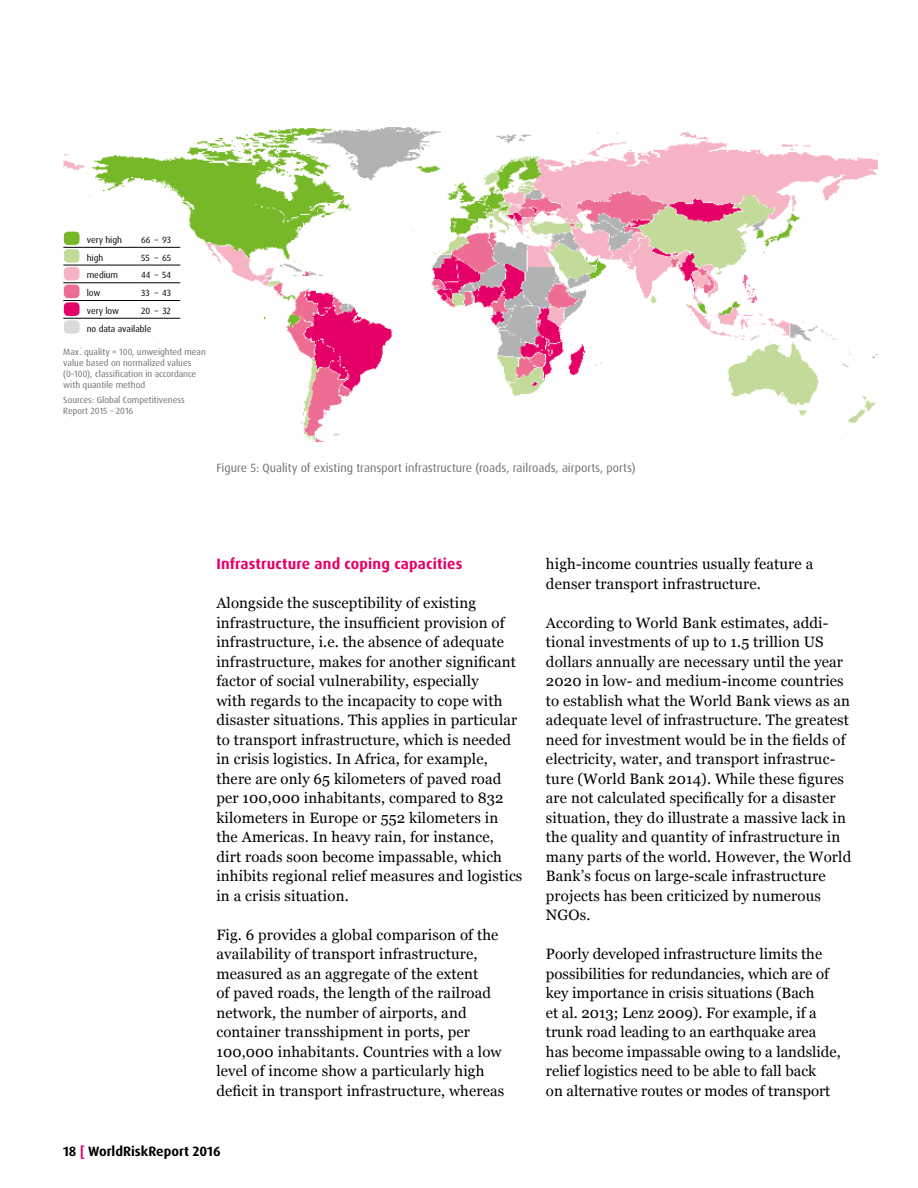
<style>
.page{position:relative;width:918px;height:1188px;background:#fff}
.page>*{position:absolute;margin:0;border:0;box-sizing:border-box;transform-origin:0 0}
.t1{font:15px/19.5px "Georgia";letter-spacing:.01em;color:#000}
.t2{font:700 15px "Dax OT";letter-spacing:.01em;color:#e50068}
.t3{font:700 13.5px "Dax OT";color:#000}
.t4{font:12px "Dax OT";color:#6f6f6e}
.t5{font:9px/10.8px "Dax OT";color:#6f6f6e}
.t6{font:9px/17.7px "Dax OT";color:#000}
.s1{color:#e50068}
</style>
<div class="page">
<img style="left:64px;top:127px;width:814px;height:316px">
<svg style="left:63px;top:230px;width:117px;height:106px"></svg>
<hr style="left:84px;top:318px;width:54px;height:1px;background:#000">
<hr style="left:138px;top:318px;width:42px;height:1px;background:#000">
<div style="left:64px;top:302px;width:16px;height:14px;background:#e50068;border-radius:4px"></div>
<div style="left:64px;top:285px;width:16px;height:13px;background:#ed6d92;border-radius:4px"></div>
<div style="left:64px;top:267px;width:16px;height:13px;background:#f5b3c4;border-radius:4px"></div>
<div style="left:64px;top:249px;width:16px;height:14px;background:#c3db9a;border-radius:4px"></div>
<div style="left:64px;top:232px;width:16px;height:13px;background:#76b828;border-radius:4px"></div>
<div style="left:64px;top:320px;width:16px;height:14px;background:#dadada;border-radius:4px"></div>
<p class="t6" style="left:87px;top:231px;width:37px">very high</p>
<p class="t6" style="left:141px;top:231px;width:31px">66 – 93</p>
<p class="t6" style="left:87px;top:249px;width:18px">high</p>
<p class="t6" style="left:141px;top:249px;width:31px">55 – 65</p>
<p class="t6" style="left:87px;top:266px;width:33px">medium</p>
<p class="t6" style="left:141px;top:266px;width:31px">44 – 54</p>
<p class="t6" style="left:87px;top:284px;width:15px">low</p>
<p class="t6" style="left:141px;top:284px;width:31px">33 – 43</p>
<p class="t6" style="left:87px;top:302px;width:34px">very low</p>
<p class="t6" style="left:87px;top:302px;width:86px;text-indent:54px">20 – 32 no data available</p>
<p class="t5" style="left:63px;top:347px;width:144px">Max. quality = 100, unweighted mean value based on normalized values (0–100), classification in accordance with quantile method</p>
<p class="t5" style="left:63px;top:394px;width:123px">Sources: Global Competitiveness<br>Report 2015 – 2016</p>
<p class="t4" style="left:216px;top:461px;width:421px">Figure 5: Quality of existing transport infrastructure (roads, railroads, airports, ports)</p>
<p class="t2" style="left:216px;top:554px;width:247px">Infrastructure and coping capacities</p>
<p class="t1" style="left:216px;top:593px;width:308px">Alongside the susceptibility of existing infrastructure, the insufficient provision of infrastructure, i.e. the absence of adequate infrastructure, makes for another significant factor of social vulnerability, especially<br>with regards to the incapacity to cope with disaster situations. This applies in particular to transport infrastructure, which is needed in crisis logistics. In Africa, for example, there are only 65 kilometers of paved road per 100,000 inhabitants, compared to 832 kilometers in Europe or 552 kilometers in the Americas. In heavy rain, for instance, dirt roads soon become impassable, which inhibits regional relief measures and logistics in a crisis situation.</p>
<p class="t1" style="left:216px;top:925px;width:289px">Fig. 6 provides a global comparison of the availability of transport infrastructure, measured as an aggregate of the extent<br>of paved roads, the length of the railroad network, the number of airports, and container transshipment in ports, per 100,000 inhabitants. Countries with a low level of income show a particularly high deficit in transport infrastructure, whereas</p>
<p class="t1" style="left:546px;top:554px;width:269px">high-income countries usually feature a denser transport infrastructure.</p>
<p class="t1" style="left:546px;top:613px;width:307px">According to World Bank estimates, addi&shy;tional investments of up to 1.5 trillion US dollars annually are necessary until the year 2020 in low- and medium-income countries to establish what the World Bank views as an adequate level of infrastructure. The greatest need for investment would be in the fields of electricity, water, and transport infrastruc&shy;ture (World Bank 2014). While these figures are not calculated specifically for a disaster situation, they do illustrate a massive lack in the quality and quantity of infrastructure in many parts of the world. However, the World Bank’s focus on large-scale infrastructure projects has been criticized by numerous NGOs.</p>
<p class="t1" style="left:546px;top:944px;width:296px">Poorly developed infrastructure limits the possibilities for redundancies, which are of key importance in crisis situations (Bach<br>et al. 2013; Lenz 2009). For example, if a trunk road leading to an earthquake area has become impassable owing to a landslide, relief logistics need to be able to fall back<br>on alternative routes or modes of transport</p>
<p class="t3" style="left:63px;top:1143px;width:159px">18 <span class="s1">[</span> WorldRiskReport 2016</p>
</div>
